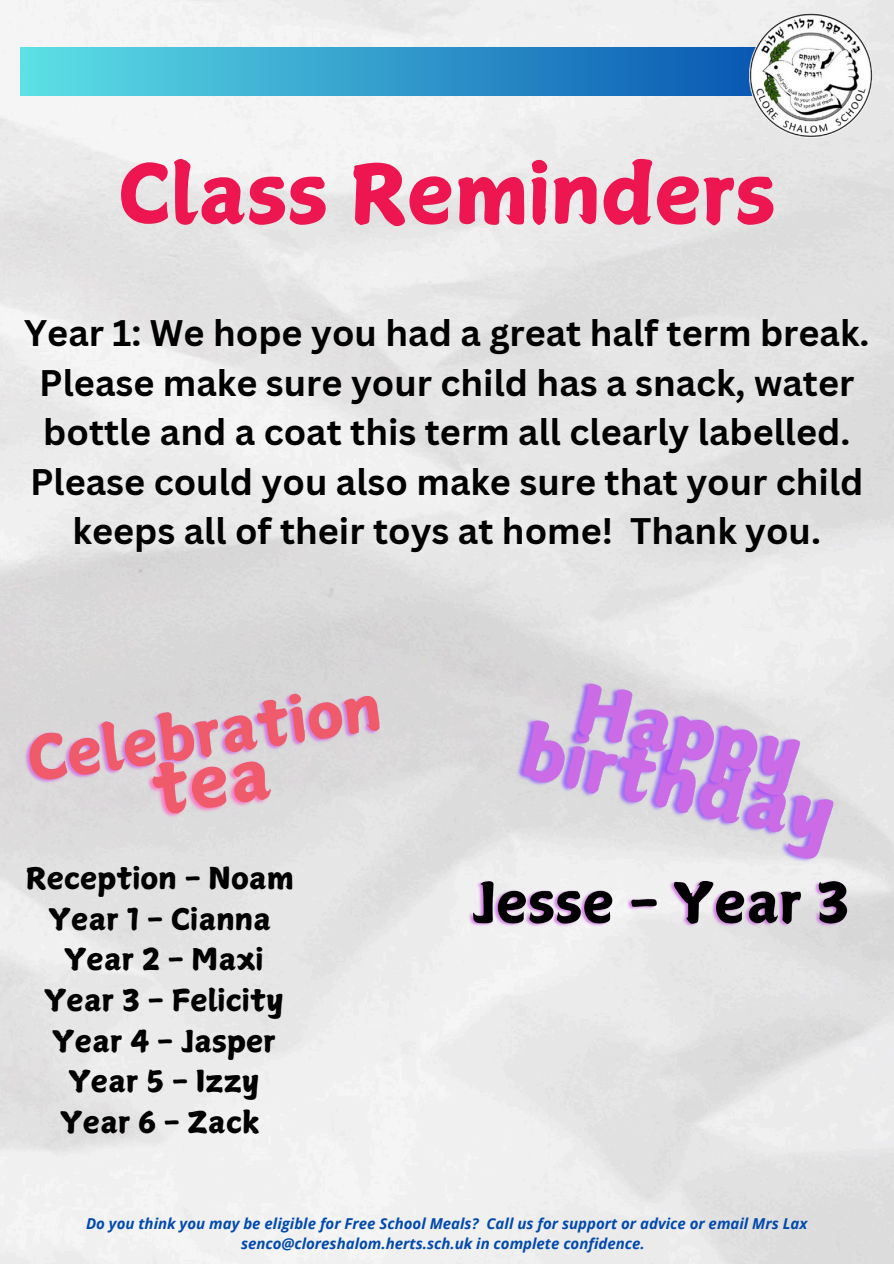
<style>
.page{position:relative;width:894px;height:1264px;background:#fff}
.page>*{position:absolute;margin:0;border:0;box-sizing:border-box;transform-origin:0 0}
.t1{font:81px "Canva Surname Fu";color:#ed1651}
.t2{font:700 36px/49.5px "Canva Sans";color:#000;text-align:center}
.t3{font:29.55px/40.5px "Canva Surname Fu";color:#000;text-align:center}
.t4{font:italic 700 15px/20.2px "Open Sans";color:#004aad;text-align:center}
</style>
<div class="page">
<img style="left:0;top:0;width:893px;height:1263px">
<img style="left:139px;top:792px;width:140px;height:35px">
<img style="left:17px;top:676px;width:370px;height:116px">
<img style="left:503px;top:711px;width:338px;height:159px">
<img style="left:560px;top:673px;width:249px;height:134px">
<img style="left:434px;top:874px;width:417px;height:57px">
<div style="left:21px;top:47px;width:803px;height:48px;background:linear-gradient(to right,#5de0e6,#014bad)"></div>
<img style="left:749px;top:14px;width:123px;height:124px">
<p class="t1" style="left:118px;top:153px;width:659px">Class Reminders</p>
<h1 class="t2" style="left:24px;top:307px;width:846px">Year 1: We hope you had a great half term break.<br>Please make sure your child has a snack, water bottle and a coat this term all clearly labelled.<br>Please could you also make sure that your child keeps all of their toys at home! Thank you.</h1>
<h5 class="t3" style="left:26px;top:858px;width:269px">Reception - Noam<br>Year 1 - Cianna<br>Year 2 - Maxi<br>Year 3 - Felicity<br>Year 4 - Jasper<br>Year 5 - Izzy<br>Year 6 - Zack</h5>
<p class="t4" style="left:86px;top:1212px;width:722px">Do you think you may be eligible for Free School Meals? Call us for support or advice or email Mrs Lax senco@cloreshalom.herts.sch.uk in complete confidence.</p>
</div>
